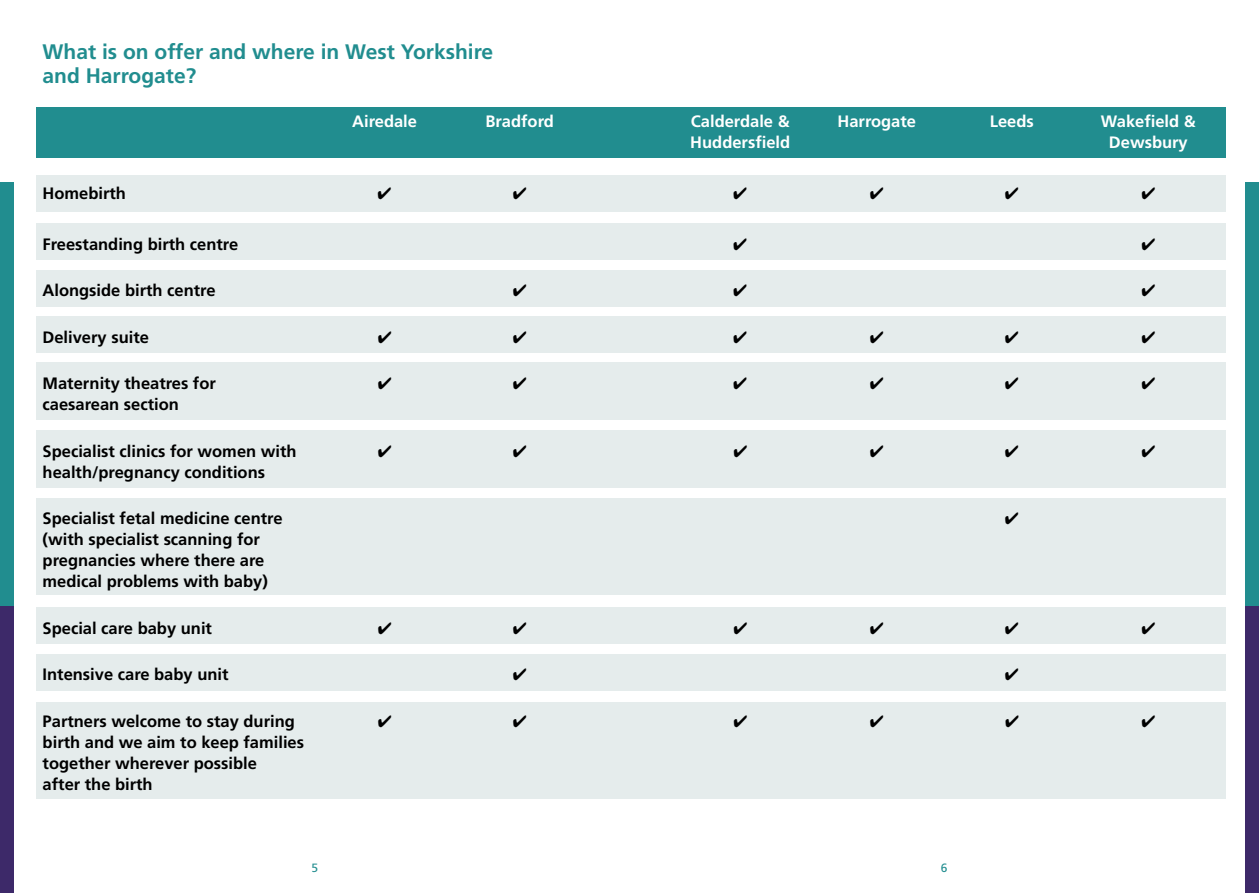
<style>
.page{position:relative;width:1259px;height:893px;background:#fff}
.page>*{position:absolute;margin:0;border:0;box-sizing:border-box;transform-origin:0 0}
.t1{font:700 21px/24px "Frutiger";color:#218d8f}
.t2{font:700 16.5px/21px "Frutiger";color:#000}
.t3{font:700 16.5px "Frutiger";color:#fff}
.t4{font:12px "Frutiger";color:#218d8f}
</style>
<div class="page">
<div style="left:36px;top:702px;width:1189px;height:97px;background:#e5ecec"></div>
<div style="left:36px;top:654px;width:1189px;height:36px;background:#e5ecec"></div>
<div style="left:36px;top:607px;width:1189px;height:36px;background:#e5ecec"></div>
<div style="left:36px;top:498px;width:1189px;height:97px;background:#e5ecec"></div>
<div style="left:36px;top:430px;width:1189px;height:57px;background:#e5ecec"></div>
<div style="left:36px;top:317px;width:1189px;height:36px;background:#e5ecec"></div>
<div style="left:36px;top:223px;width:1189px;height:36px;background:#e5ecec"></div>
<div style="left:36px;top:175px;width:1189px;height:36px;background:#e5ecec"></div>
<div style="left:36px;top:108px;width:1189px;height:50px;background:#218d8f"></div>
<div style="left:36px;top:270px;width:1189px;height:36px;background:#e5ecec"></div>
<div style="left:36px;top:362px;width:1189px;height:58px;background:#e5ecec"></div>
<div style="left:0;top:182px;width:14px;height:424px;background:#218d8f"></div>
<div style="left:0;top:606px;width:14px;height:287px;background:#3d2969"></div>
<div style="left:1245px;top:182px;width:14px;height:424px;background:#218d8f"></div>
<div style="left:1245px;top:606px;width:14px;height:287px;background:#3d2969"></div>
<p class="t1" style="left:43px;top:39px;width:452px">What is on offer and where in West Yorkshire and Harrogate?</p>
<p class="t3" style="left:352px;top:112px;width:66px">Airedale</p>
<p class="t3" style="left:485px;top:112px;width:70px">Bradford</p>
<p class="t3" style="left:691px;top:112px;width:100px">Calderdale &amp;</p>
<p class="t3" style="left:837px;top:112px;width:80px">Harrogate</p>
<p class="t3" style="left:990px;top:112px;width:46px">Leeds</p>
<p class="t3" style="left:1101px;top:112px;width:96px">Wakefield &amp;</p>
<p class="t3" style="left:690px;top:133px;width:101px">Huddersfield</p>
<p class="t3" style="left:1109px;top:133px;width:80px">Dewsbury</p>
<p class="t2" style="left:43px;top:182px;width:85px">Homebirth</p>
<p class="t2" style="left:43px;top:233px;width:197px">Freestanding birth centre</p>
<p class="t2" style="left:43px;top:280px;width:174px">Alongside birth centre</p>
<p class="t2" style="left:43px;top:326px;width:108px">Delivery suite</p>
<p class="t2" style="left:43px;top:373px;width:175px">Maternity theatres for</p>
<p class="t2" style="left:43px;top:394px;width:138px">caesarean section</p>
<p class="t2" style="left:43px;top:440px;width:255px">Specialist clinics for women with</p>
<p class="t2" style="left:43px;top:461px;width:224px">health/pregnancy conditions</p>
<p class="t2" style="left:43px;top:508px;width:241px">Specialist fetal medicine centre</p>
<p class="t2" style="left:43px;top:529px;width:227px">(with specialist scanning for pregnancies where there are medical problems with baby)</p>
<p class="t2" style="left:43px;top:617px;width:171px">Special care baby unit</p>
<p class="t2" style="left:43px;top:664px;width:187px">Intensive care baby unit</p>
<p class="t2" style="left:43px;top:710px;width:254px">Partners welcome to stay during</p>
<p class="t2" style="left:43px;top:731px;width:263px">birth and we aim to keep families together wherever possible<br>after the birth</p>
<p class="t4" style="left:311px;top:861px;width:8px">5</p>
<p class="t4" style="left:941px;top:861px;width:8px">6</p>
</div>
